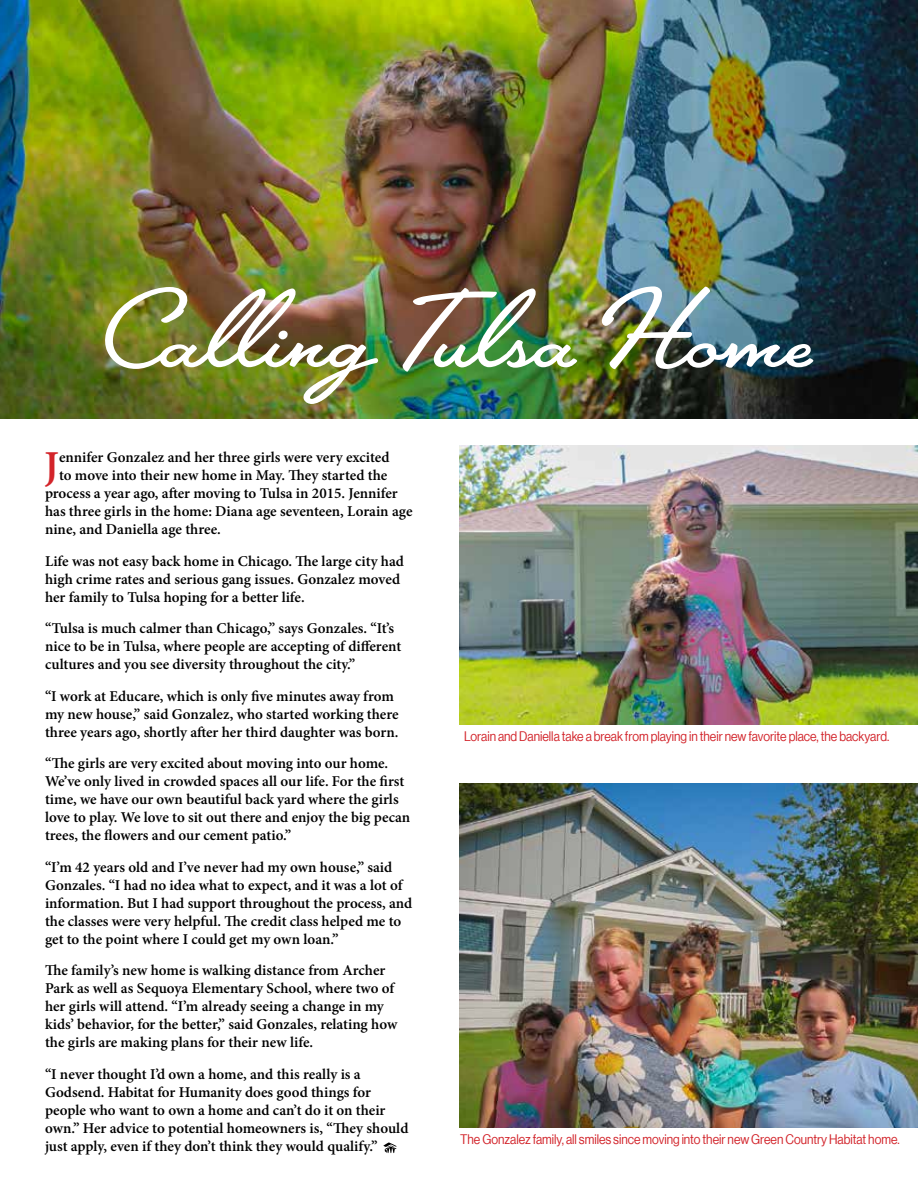
<style>
.page{position:relative;width:918px;height:1188px;background:#fff}
.page>*{position:absolute;margin:0;border:0;box-sizing:border-box;transform-origin:0 0}
.t1{font:italic 144px "Lakeside";color:#fff;scale:1.25 1}
.t2{font:600 42.75px "Minion Pro";color:#d3242a}
.t3{font:600 15px/18px "Minion Pro";color:#000}
.t4{font:13.5px "Neue Haas Grotesk Display";color:#d2232a;scale:.9 1}
</style>
<div class="page">
<img style="left:0;top:0;width:918px;height:418px">
<svg style="left:383px;top:1142px;width:14px;height:11px"></svg>
<img style="left:459px;top:446px;width:459px;height:279px">
<img style="left:459px;top:783px;width:459px;height:344px">
<h1 class="t1" style="left:104px;top:240px;width:632px">CallingTulsaHome</h1>
<h2 class="t2" style="left:44px;top:437px;width:17px">J</h2>
<p class="t3" style="left:59px;top:449px;width:332px">ennifer Gonzalez and her three girls were very excited</p>
<p class="t3" style="left:59px;top:467px;width:330px">to move into their new home in May. They started the</p>
<p class="t3" style="left:45px;top:485px;width:354px">process a year ago, after moving to Tulsa in 2015. Jennifer</p>
<p class="t3" style="left:45px;top:503px;width:369px">has three girls in the home: Diana age seventeen, Lorain age</p>
<p class="t3" style="left:45px;top:521px;width:177px">nine, and Daniella age three.</p>
<p class="t3" style="left:45px;top:552px;width:361px">Life was not easy back home in Chicago. The large city had high crime rates and serious gang issues. Gonzalez moved her family to Tulsa hoping for a better life.</p>
<p class="t3" style="left:45px;top:620px;width:358px">“Tulsa is much calmer than Chicago,” says Gonzales. “It’s nice to be in Tulsa, where people are accepting of different cultures and you see diversity throughout the city.”</p>
<p class="t3" style="left:45px;top:687px;width:355px">“I work at Educare, which is only five minutes away from my new house,” said Gonzalez, who started working there three years ago, shortly after her third daughter was born.</p>
<p class="t3" style="left:45px;top:755px;width:367px">“The girls are very excited about moving into our home.<br>We’ve only lived in crowded spaces all our life. For the first time, we have our own beautiful back yard where the girls love to play. We love to sit out there and enjoy the big pecan trees, the flowers and our cement patio.”</p>
<p class="t3" style="left:45px;top:858px;width:369px">“I’m 42 years old and I’ve never had my own house,” said Gonzales. “I had no idea what to expect, and it was a lot of information. But I had support throughout the process, and the classes were very helpful. The credit class helped me to get to the point where I could get my own loan.”</p>
<p class="t3" style="left:45px;top:962px;width:354px">The family’s new home is walking distance from Archer Park as well as Sequoya Elementary School, where two of her girls will attend. “I’m already seeing a change in my kids’ behavior, for the better,” said Gonzales, relating how the girls are making plans for their new life.</p>
<p class="t3" style="left:45px;top:1065px;width:365px">“I never thought I’d own a home, and this really is a Godsend. Habitat for Humanity does good things for people who want to own a home and can’t do it on their own.” Her advice to potential homeowners is, “They should just apply, even if they don’t think they would qualify.”</p>
<p class="t4" style="left:464px;top:729px;width:474px">Lorain and Daniella take a break from playing in their new favorite place, the backyard.</p>
<p class="t4" style="left:460px;top:1132px;width:490px">The Gonzalez family, all smiles since moving into their new Green Country Habitat home.</p>
</div>
